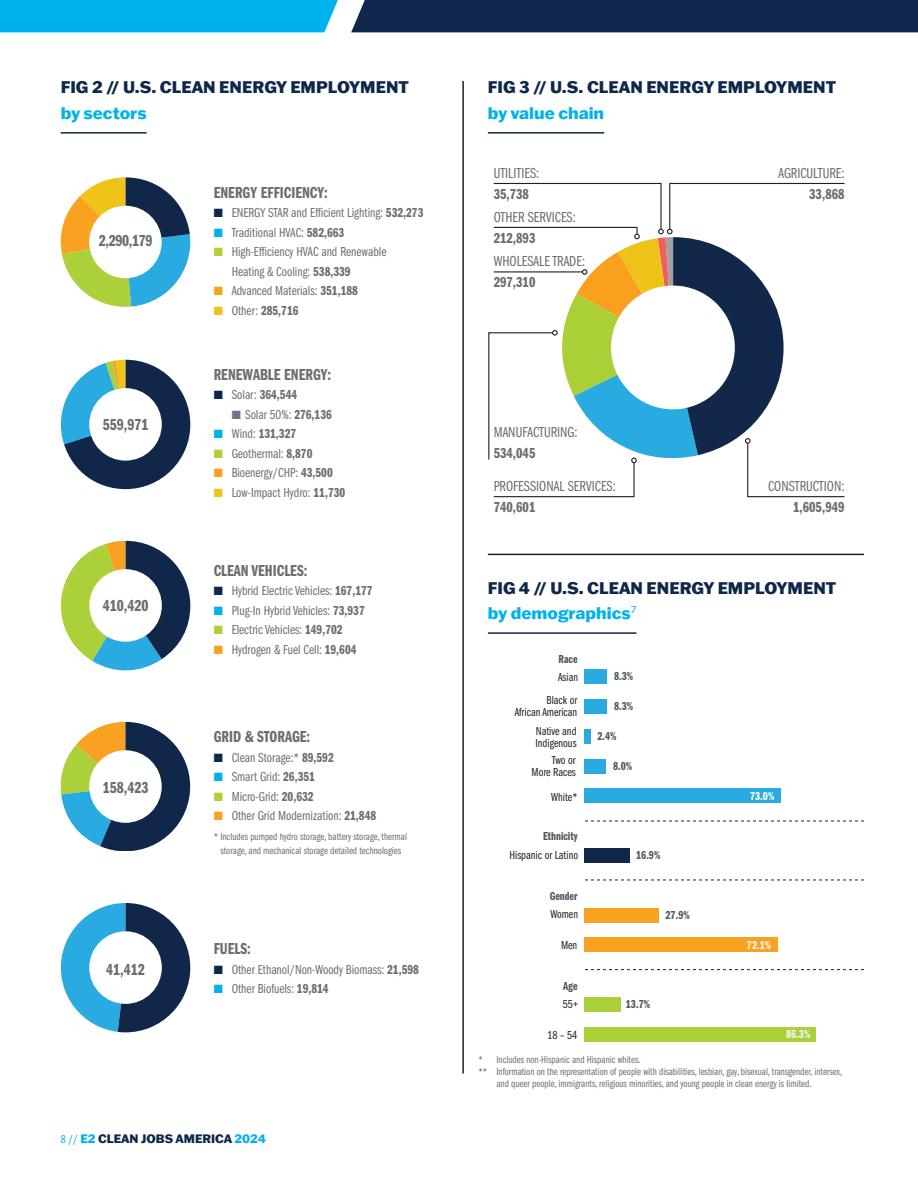
<style>
.page{position:relative;width:918px;height:1188px;background:#fff}
.page>*{position:absolute;margin:0;border:0;box-sizing:border-box;transform-origin:0 0}
.t1{font:800 16.5px/25.2px "Franklin Gothic ATF";color:#0e274a}
.t2{font:16.5px "Franklin Gothic LT Pro Dm Cm";color:#6c6d70}
.Text{font:15px "Franklin Gothic LT Pro Bk Cm";color:#6c6d70}
.Text-2{font:15px "Franklin Gothic LT Pro Dm Cm";color:#6c6d70}
.Text-3{font:13.5px/19.5px "Franklin Gothic LT Pro Bk Cm";color:#6c6d70}
.Text-4{font:13.5px "Franklin Gothic LT Pro Dm Cm";color:#6c6d70}
.t3{font:12px/12px "Franklin Gothic LT Pro Bk Cm";color:#231f20;text-align:right}
.t4{font:12px "Franklin Gothic LT Pro Dm Cm";color:#515760}
.t5{font:800 12px "Franklin Gothic ATF";color:#0e274a}
.t6{font:12px "Franklin Gothic LT Pro Dm Cm";color:#f3f6f5}
.t7{font:12px "Franklin Gothic LT Pro Dm Cm";color:#fff}
.NOTE{font:10.5px/12px "Franklin Gothic LT Pro Bk Cm";color:#6c6d70}
.Text-5{font:10.5px/13.5px "Franklin Gothic LT Pro Bk Cm";color:#6c6d70;text-align:center}
.s1{color:#00b2eb}
.s2{color:#0e274a}
.s3{font-family:"Franklin Gothic LT Pro Dm Cm"}
.s4{color:#acd038}
.s5{color:#f9a220}
.s6{color:#efc319}
.s7{font-family:"Franklin Gothic LT Pro Bk Cm"}
.s8{color:#72748c}
.s9{font-family:"Franklin Gothic LT Pro Bk Cm";font-weight:400;color:#00b2eb}
</style>
<div class="page">
<svg style="left:0;top:0;width:918px;height:32px;background:#105f89"></svg>
<div style="left:584px;top:669px;width:22px;height:15px;background:#29abe2"></div>
<div style="left:584px;top:699px;width:22px;height:15px;background:#29abe2"></div>
<div style="left:584px;top:729px;width:7px;height:15px;background:#29abe2"></div>
<div style="left:584px;top:759px;width:22px;height:14px;background:#29abe2"></div>
<div style="left:584px;top:789px;width:196px;height:14px;background:#29abe2"></div>
<div style="left:584px;top:848px;width:46px;height:15px;background:#10274a"></div>
<div style="left:584px;top:908px;width:75px;height:14px;background:#f9a221"></div>
<div style="left:584px;top:938px;width:194px;height:14px;background:#f9a221"></div>
<div style="left:584px;top:997px;width:37px;height:15px;background:#acd039"></div>
<div style="left:584px;top:1027px;width:232px;height:15px;background:#acd039"></div>
<svg style="left:61px;top:177px;width:130px;height:130px"></svg>
<svg style="left:61px;top:541px;width:129px;height:130px"></svg>
<svg style="left:61px;top:722px;width:129px;height:129px"></svg>
<svg style="left:61px;top:903px;width:129px;height:129px"></svg>
<div style="left:89px;top:206px;width:73px;height:72px;background:#fff;border-radius:50%"></div>
<svg style="left:61px;top:360px;width:129px;height:129px"></svg>
<div style="left:89px;top:388px;width:73px;height:73px;background:#fff;border-radius:50%"></div>
<div style="left:89px;top:569px;width:73px;height:73px;background:#fff;border-radius:50%"></div>
<div style="left:89px;top:750px;width:73px;height:73px;background:#fff;border-radius:50%"></div>
<div style="left:89px;top:931px;width:73px;height:73px;background:#fff;border-radius:50%"></div>
<hr style="left:61px;top:132px;width:86px;height:2px;background:#0e274a">
<hr style="left:488px;top:132px;width:116px;height:2px;background:#0e274a">
<hr style="left:488px;top:632px;width:148px;height:2px;background:#0e274a">
<svg style="left:488px;top:182px;width:357px;height:316px"></svg>
<hr style="left:462px;top:81px;width:2px;height:993px;background:#231f20">
<hr style="left:488px;top:554px;width:376px;height:1px;background:#231f20">
<svg style="left:585px;top:821px;width:279px;height:1px"></svg>
<svg style="left:585px;top:880px;width:279px;height:1px"></svg>
<svg style="left:585px;top:969px;width:279px;height:1px"></svg>
<p class="t1" style="left:61px;top:74px;width:350px">FIG 2 // U.S. CLEAN ENERGY EMPLOYMENT <span class="s1">by sectors</span></p>
<p class="t1" style="left:488px;top:74px;width:350px">FIG 3 // U.S. CLEAN ENERGY EMPLOYMENT <span class="s1">by value chain</span></p>
<p class="t2" style="left:99px;top:232px;width:55px">2,290,179</p>
<p class="t2" style="left:103px;top:415px;width:47px">559,971</p>
<p class="t2" style="left:103px;top:596px;width:47px">410,420</p>
<p class="t2" style="left:103px;top:778px;width:47px">158,423</p>
<p class="t2" style="left:106px;top:961px;width:40px">41,412</p>
<p class="t2" style="left:214px;top:183px;width:116px">ENERGY EFFICIENCY:</p>
<p class="Text-3" style="left:214px;top:203px;width:211px"><span class="s2">■</span> ENERGY STAR and Efficient Lighting: <span class="s3">532,273</span></p>
<p class="Text-3" style="left:214px;top:223px;width:132px"><span class="s1">■</span> Traditional HVAC: <span class="s3">582,663</span></p>
<p class="Text-3" style="left:232px;top:242px;width:156px;text-indent:-18px"><span class="s4">■</span> High-Efficiency HVAC and Renewable<br>Heating &amp; Cooling: <span class="s3">538,339</span></p>
<p class="Text-3" style="left:214px;top:281px;width:146px"><span class="s5">■</span> Advanced Materials: <span class="s3">351,188</span></p>
<p class="Text-4" style="left:214px;top:303px;width:86px"><span class="s6">■</span> <span class="s7">Other:</span> 285,716</p>
<p class="t2" style="left:214px;top:365px;width:119px">RENEWABLE ENERGY:</p>
<p class="Text-4" style="left:214px;top:387px;width:85px"><span class="s2">■</span> <span class="s7">Solar:</span> 364,544</p>
<p class="Text-3" style="left:232px;top:405px;width:102px"><span class="s8">■</span> Solar 50%: <span class="s3">276,136</span></p>
<p class="Text-4" style="left:214px;top:426px;width:84px"><span class="s1">■</span> <span class="s7">Wind:</span> 131,327</p>
<p class="Text-3" style="left:214px;top:444px;width:100px"><span class="s4">■</span> Geothermal: <span class="s3">8,870</span></p>
<p class="Text-3" style="left:214px;top:463px;width:121px"><span class="s5">■</span> Bioenergy/CHP: <span class="s3">43,500</span></p>
<p class="Text-3" style="left:214px;top:483px;width:133px"><span class="s6">■</span> Low-Impact Hydro: <span class="s3">11,730</span></p>
<p class="t2" style="left:214px;top:561px;width:95px">CLEAN VEHICLES:</p>
<p class="Text-3" style="left:214px;top:581px;width:160px"><span class="s2">■</span> Hybrid Electric Vehicles: <span class="s3">167,177</span></p>
<p class="Text-3" style="left:214px;top:601px;width:153px"><span class="s1">■</span> Plug-In Hybrid Vehicles: <span class="s3">73,937</span></p>
<p class="Text-3" style="left:214px;top:620px;width:130px"><span class="s4">■</span> Electric Vehicles: <span class="s3">149,702</span></p>
<p class="Text-3" style="left:214px;top:640px;width:144px"><span class="s5">■</span> Hydrogen &amp; Fuel Cell: <span class="s3">19,604</span></p>
<p class="t2" style="left:214px;top:728px;width:98px">GRID &amp; STORAGE:</p>
<p class="Text-3" style="left:214px;top:748px;width:122px"><span class="s2">■</span> Clean Storage:* <span class="s3">89,592</span></p>
<p class="Text-3" style="left:214px;top:767px;width:103px"><span class="s1">■</span> Smart Grid: <span class="s3">26,351</span></p>
<p class="Text-3" style="left:214px;top:787px;width:101px"><span class="s4">■</span> Micro-Grid: <span class="s3">20,632</span></p>
<p class="Text-3" style="left:214px;top:806px;width:164px"><span class="s5">■</span> Other Grid Modernization: <span class="s3">21,848</span></p>
<p class="Text-5" style="left:214px;top:830px;width:195px">* Includes pumped hydro storage, battery storage, thermal storage, and mechanical storage detailed technologies</p>
<p class="t2" style="left:214px;top:940px;width:39px">FUELS:</p>
<p class="Text-3" style="left:214px;top:960px;width:207px"><span class="s2">■</span> Other Ethanol/Non-Woody Biomass: <span class="s3">21,598</span></p>
<p class="Text-3" style="left:214px;top:979px;width:117px"><span class="s1">■</span> Other Biofuels: <span class="s3">19,814</span></p>
<p class="t5" style="left:61px;top:1131px;width:207px"><span class="s9">8 //</span> <span class="s1">E2</span> CLEAN JOBS AMERICA <span class="s1">2024</span></p>
<p class="Text" style="left:494px;top:165px;width:47px">UTILITIES:</p>
<p class="Text-2" style="left:494px;top:186px;width:37px">35,738</p>
<p class="Text" style="left:494px;top:209px;width:84px">OTHER SERVICES:</p>
<p class="Text-2" style="left:494px;top:230px;width:43px">212,893</p>
<p class="Text" style="left:494px;top:253px;width:93px">WHOLESALE TRADE:</p>
<p class="Text-2" style="left:494px;top:274px;width:43px">297,310</p>
<p class="Text" style="left:494px;top:424px;width:85px">MANUFACTURING:</p>
<p class="Text-2" style="left:494px;top:445px;width:43px">534,045</p>
<p class="Text" style="left:494px;top:478px;width:124px">PROFESSIONAL SERVICES:</p>
<p class="Text-2" style="left:494px;top:499px;width:43px">740,601</p>
<p class="Text" style="left:778px;top:165px;width:68px">AGRICULTURE:</p>
<p class="Text-2" style="left:809px;top:186px;width:37px">33,868</p>
<p class="Text" style="left:768px;top:478px;width:78px">CONSTRUCTION:</p>
<p class="Text-2" style="left:793px;top:499px;width:53px">1,605,949</p>
<p class="t1" style="left:488px;top:575px;width:350px">FIG 4 // U.S. CLEAN ENERGY EMPLOYMENT <span class="s1">by demographics</span><sup>7</sup></p>
<p class="t4" style="left:559px;top:652px;width:21px">Race</p>
<p class="t3" style="left:558px;top:671px;width:22px">Asian</p>
<p class="t4" style="left:614px;top:670px;width:21px">8.3%</p>
<p class="t4" style="left:614px;top:700px;width:21px">8.3%</p>
<p class="t4" style="left:597px;top:729px;width:21px">2.4%</p>
<p class="t4" style="left:613px;top:759px;width:21px">8.0%</p>
<p class="t3" style="left:515px;top:694px;width:64px">Black or<br>African American</p>
<p class="t3" style="left:535px;top:725px;width:43px;text-align:left">Native and<br>Indigenous</p>
<p class="t3" style="left:532px;top:754px;width:46px">Two or<br>More Races</p>
<p class="t3" style="left:551px;top:791px;width:28px">White*</p>
<p class="t4" style="left:543px;top:830px;width:36px">Ethnicity</p>
<p class="t3" style="left:509px;top:850px;width:70px">Hispanic or Latino</p>
<p class="t4" style="left:636px;top:848px;width:26px">16.9%</p>
<p class="t4" style="left:550px;top:890px;width:29px">Gender</p>
<p class="t3" style="left:550px;top:908px;width:29px">Women</p>
<p class="t4" style="left:665px;top:908px;width:26px">27.9%</p>
<p class="t3" style="left:561px;top:939px;width:18px">Men</p>
<p class="t4" style="left:563px;top:980px;width:16px">Age</p>
<p class="t3" style="left:563px;top:998px;width:17px">55+</p>
<p class="t3" style="left:548px;top:1029px;width:31px">18 – 54</p>
<p class="t4" style="left:626px;top:998px;width:26px">13.7%</p>
<p class="t7" style="left:750px;top:789px;width:26px">73.0%</p>
<p class="t6" style="left:747px;top:938px;width:26px">72.1%</p>
<p class="t6" style="left:786px;top:1028px;width:26px">86.3%</p>
<p class="Text-5" style="left:478px;top:1053px;width:164px">* Includes non-Hispanic and Hispanic whites.</p>
<p class="NOTE" style="left:496px;top:1066px;width:347px;text-indent:-18px">** Information on the representation of people with disabilities, lesbian, gay, bisexual, transgender, intersex, and queer people, immigrants, religious minorities, and young people in clean energy is limited.</p>
</div>
